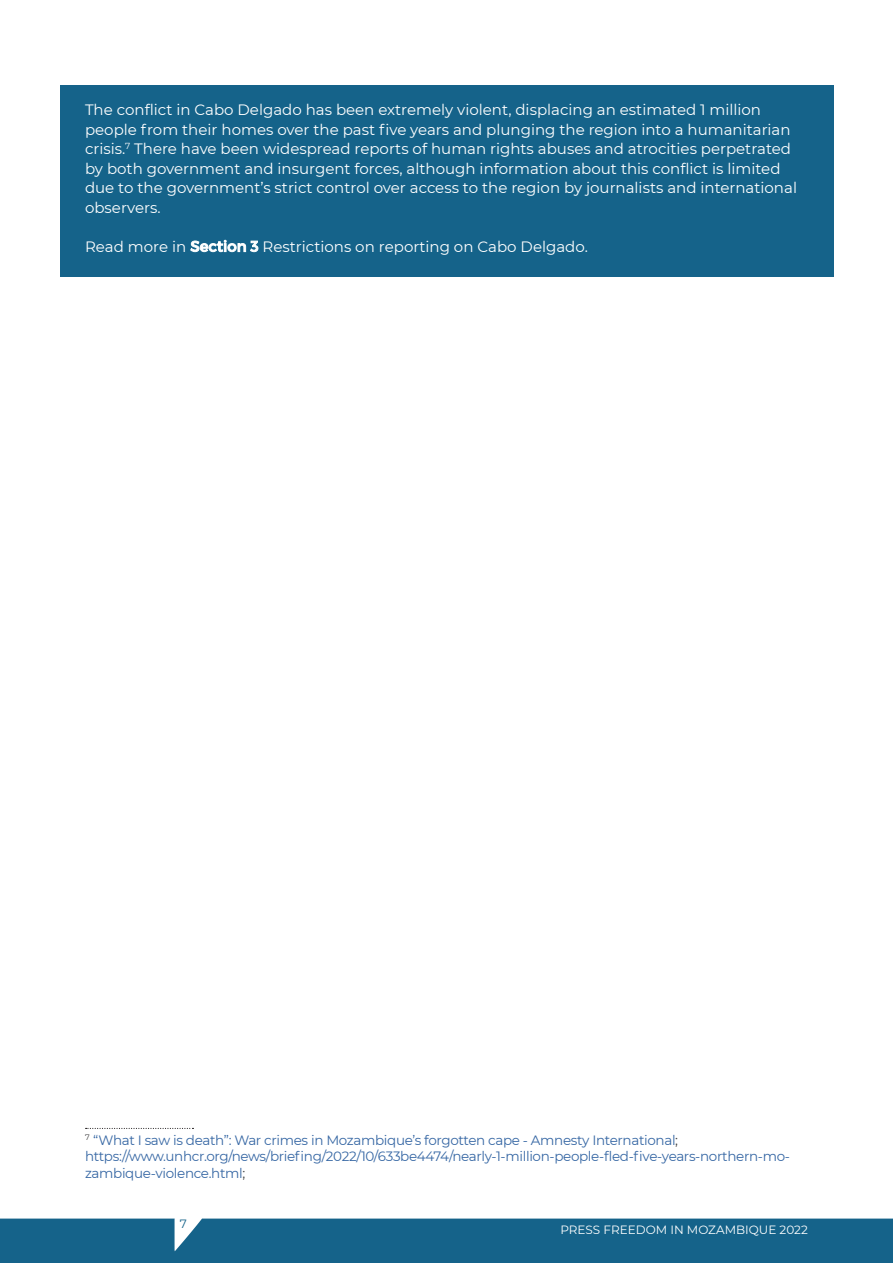
<style>
.page{position:relative;width:893px;height:1263px;background:#fff}
.page>*{position:absolute;margin:0;border:0;box-sizing:border-box;transform-origin:0 0}
.t1{font:15px/19.5px "Montserrat";color:#fff}
.futika{font:13.5px/16.5px "Montserrat";letter-spacing:-.025em;color:#3667a4}
.t2{font:12px "Montserrat";color:#fff}
.t3{font:12px "Montserrat";color:#15638a}
.s1{color:#3e3e3f}
</style>
<div class="page">
<div style="left:60px;top:85px;width:773px;height:191px;background:#15638a"></div>
<svg style="left:86px;top:1128px;width:107px;height:1px"></svg>
<div style="left:0;top:1218px;width:893px;height:45px;background:#15638a"></div>
<p class="t1" style="left:85px;top:99px;width:713px">The conflict in Cabo Delgado has been extremely violent, displacing an estimated 1 million people from their homes over the past five years and plunging the region into a humanitarian crisis.<sup>7</sup> There have been widespread reports of human rights abuses and atrocities perpetrated by both government and insurgent forces, although information about this conflict is limited due to the government’s strict control over access to the region by journalists and international observers.</p>
<p class="t1" style="left:85px;top:236px;width:504px">Read more in Section 3 Restrictions on reporting on Cabo Delgado.</p>
<p class="futika" style="left:85px;top:1131px;width:595px"><sup>7</sup> “What I saw is death”: War crimes in Mozambique’s forgotten cape - Amnesty International<span class="s1">;</span></p>
<p class="futika" style="left:85px;top:1148px;width:707px">https://www.unhcr.org/news/briefing/2022/10/633be4474/nearly-1-million-people-fled-five-years-northern-mo&shy;zambique-violence.html<span class="s1">;</span></p>
<p class="t3" style="left:180px;top:1215px;width:9px">7</p>
<p class="t2" style="left:560px;top:1221px;width:249px">PRESS FREEDOM IN MOZAMBIQUE 2022</p>
</div>
